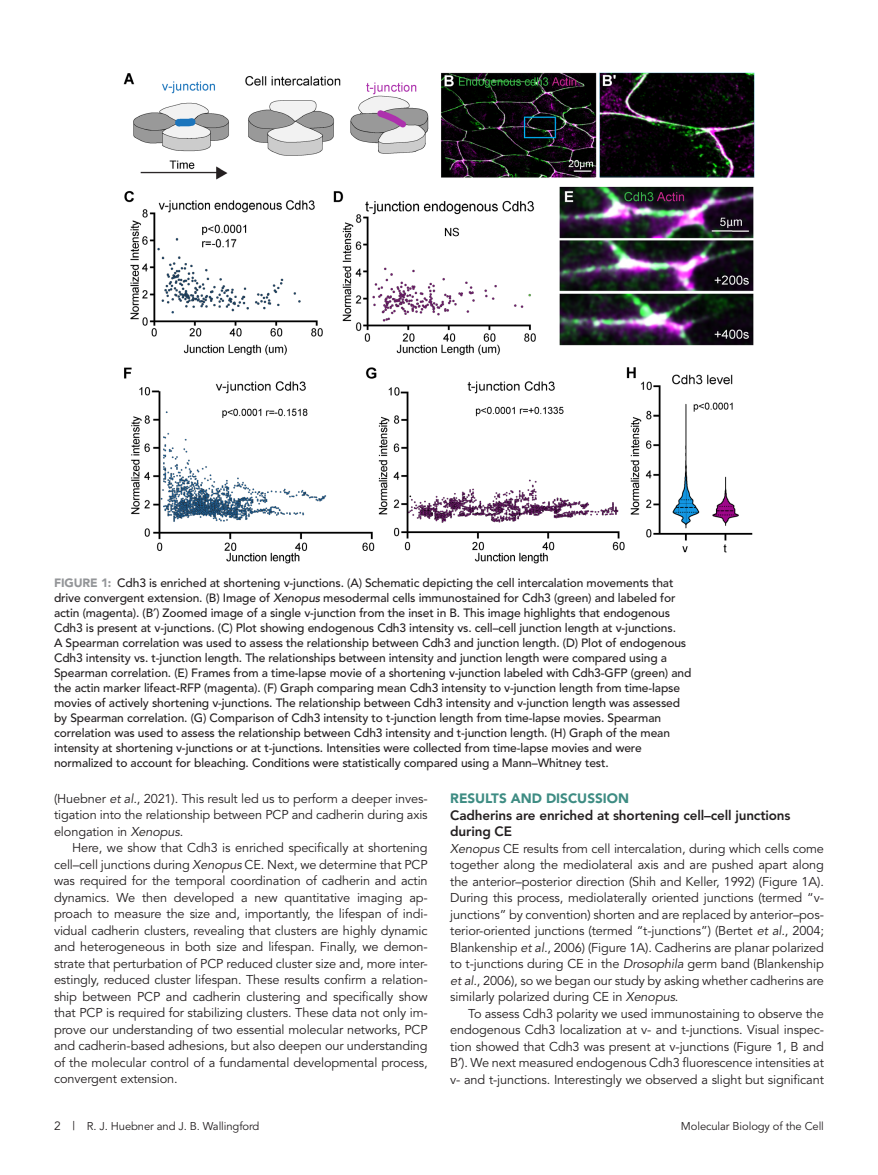
<style>
.page{position:relative;width:878px;height:1175px;background:#fff}
.page>*{position:absolute;margin:0;border:0;box-sizing:border-box;transform-origin:0 0}
.H2afterH1{font:800 13.5px/16.5px "Avenir";letter-spacing:-.01em;color:#231f20}
.t1{font:900 13.5px "Avenir";color:#3e8c83}
.Para{font:12.75px/16.5px "Avenir";letter-spacing:-.01em;color:#231f20;text-align:justify}
.ParaFL{font:12.75px/16.5px "Avenir";letter-spacing:-.01em;color:#231f20;text-align:justify}
.FigCaption_35_5p{font:500 12px/15px "Avenir";letter-spacing:-.01em;color:#231f20}
.ParaFL-2{font:11.25px "Avenir";letter-spacing:-.01em;color:#231f20}
.s1{font-weight:900;color:#939598}
.s2{font-style:italic}
.s3{font-size:12px}
</style>
<div class="page">
<img style="left:124px;top:72px;width:630px;height:491px">
<p class="FigCaption_35_5p" style="left:54px;top:576px;width:639px"><span class="s1">FIGURE 1:</span> Cdh3 is enriched at shortening v-junctions. (A) Schematic depicting the cell intercalation movements that drive convergent extension. (B) Image of <span class="s2">Xenopus</span> mesodermal cells immunostained for Cdh3 (green) and labeled for actin (magenta). (B ) Zoomed image of a single v-junction from the inset in B. This image highlights that endogenous Cdh3 is present at v-junctions. (C) Plot showing endogenous Cdh3 intensity vs. cell–cell junction length at v-junctions.<br>A Spearman correlation was used to assess the relationship between Cdh3 and junction length. (D) Plot of endogenous Cdh3 intensity vs. t-junction length. The relationships between intensity and junction length were compared using a Spearman correlation. (E) Frames from a time-lapse movie of a shortening v-junction labeled with Cdh3-GFP (green) and the actin marker lifeact-RFP (magenta). (F) Graph comparing mean Cdh3 intensity to v-junction length from time-lapse movies of actively shortening v-junctions. The relationship between Cdh3 intensity and v-junction length was assessed by Spearman correlation. (G) Comparison of Cdh3 intensity to t-junction length from time-lapse movies. Spearman correlation was used to assess the relationship between Cdh3 intensity and t-junction length. (H) Graph of the mean intensity at shortening v-junctions or at t-junctions. Intensities were collected from time-lapse movies and were normalized to account for bleaching. Conditions were statistically compared using a Mann–Whitney test.</p>
<p class="Para" style="left:54px;top:790px;width:375px">(Huebner <span class="s2">et al.</span>, 2021). This result led us to perform a deeper inves&shy;tigation into the relationship between PCP and cadherin during axis elongation in <span class="s2">Xenopus</span>.</p>
<p class="Para" style="left:54px;top:840px;width:375px;text-indent:18px">Here, we show that Cdh3 is enriched specifically at shortening cell–cell junctions during <span class="s2">Xenopus</span> CE. Next, we determine that PCP was required for the temporal coordination of cadherin and actin dynamics. We then developed a new quantitative imaging ap&shy;proach to measure the size and, importantly, the lifespan of indi&shy;vidual cadherin clusters, revealing that clusters are highly dynamic and heterogeneous in both size and lifespan. Finally, we demon&shy;strate that perturbation of PCP reduced cluster size and, more inter&shy;estingly, reduced cluster lifespan. These results confirm a relation&shy;ship between PCP and cadherin clustering and specifically show that PCP is required for stabilizing clusters. These data not only im&shy;prove our understanding of two essential molecular networks, PCP and cadherin-based adhesions, but also deepen our understanding of the molecular control of a fundamental developmental process, convergent extension.</p>
<h1 class="t1" style="left:450px;top:790px;width:180px">RESULTS AND DISCUSSION</h1>
<p class="H2afterH1" style="left:450px;top:806px;width:342px">Cadherins are enriched at shortening cell–cell junctions during CE</p>
<p class="ParaFL" style="left:450px;top:840px;width:375px"><span class="s2">Xenopus</span> CE results from cell intercalation, during which cells come together along the mediolateral axis and are pushed apart along the anterior–posterior direction (Shih and Keller, 1992) (Figure 1A).<br>During this process, mediolaterally oriented junctions (termed “v&shy;junctions” by convention) shorten and are replaced by anterior–pos&shy;terior-oriented junctions (termed “t-junctions”) (Bertet <span class="s2">et al.</span>, 2004; Blankenship <span class="s2">et al.</span>, 2006) (Figure 1A). Cadherins are planar polarized to t-junctions during CE in the <span class="s2">Drosophila</span> germ band (Blankenship <span class="s2">et al.</span>, 2006), so we began our study by asking whether cadherins are similarly polarized during CE in <span class="s2">Xenopus</span>.</p>
<p class="Para" style="left:450px;top:1005px;width:375px;text-indent:18px">To assess Cdh3 polarity we used immunostaining to observe the endogenous Cdh3 localization at v- and t-junctions. Visual inspec&shy;tion showed that Cdh3 was present at v-junctions (Figure 1, B and B ). We next measured endogenous Cdh3 fluorescence intensities at v- and t-junctions. Interestingly we observed a slight but significant</p>
<p class="ParaFL-2" style="left:54px;top:1119px;width:207px"><span class="s3">2 |</span> R. J. Huebner and J. B. Wallingford</p>
<p class="ParaFL-2" style="left:681px;top:1119px;width:144px">Molecular Biology of the Cell</p>
</div>
